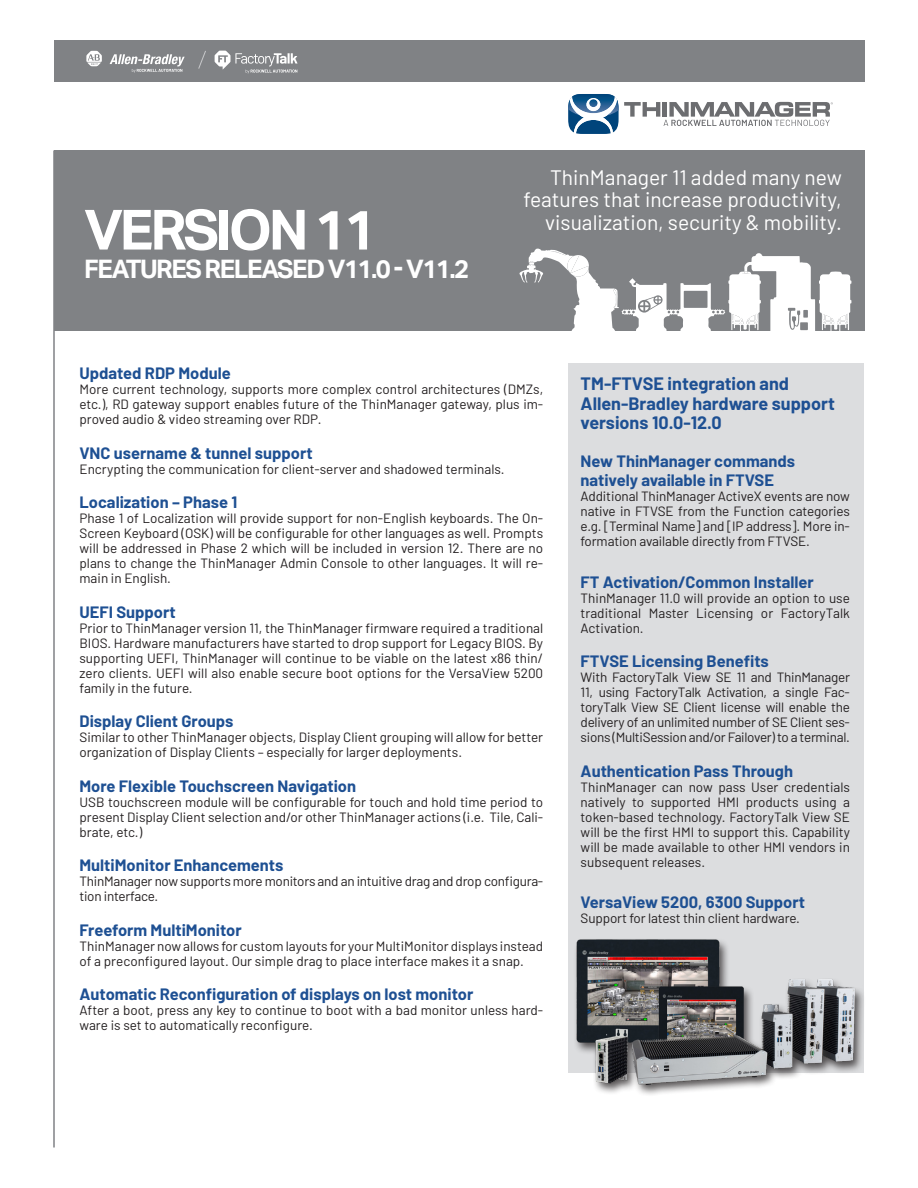
<style>
.page{position:relative;width:918px;height:1188px;background:#fff}
.page>*{position:absolute;margin:0;border:0;box-sizing:border-box;transform-origin:0 0}
.Copy_Cutsheet{font:700 55.5px "Aktiv Grotesk";letter-spacing:-.06em;color:#fff}
.Copy_Cutsheet-2{font:700 25.5px "Aktiv Grotesk";letter-spacing:-.06em;color:#fff}
.Top_Header_Descripti{font:21px/22.5px "Barlow";color:#fff;text-align:right}
.Subhead_Small{font:700 18px/19.5px "Barlow";color:#1e5093}
.Small_List_Subhead{font:700 16.5px/19.5px "Barlow";color:#1e5093}
.Small_List{font:13.5px/15px "Barlow";color:#231f20;text-align:justify}
.Small_List-2{font:13.5px/15px "Barlow";letter-spacing:-.02em;color:#231f20}
</style>
<div class="page">
<div style="left:55px;top:150px;width:810px;height:181px;background:#808285"></div>
<svg style="left:568px;top:94px;width:265px;height:40px"></svg>
<hr style="left:53px;top:150px;width:2px;height:998px;background:#808285">
<svg style="left:519px;top:249px;width:332px;height:82px"></svg>
<div style="left:54px;top:40px;width:811px;height:42px;background:#808285"></div>
<div style="left:568px;top:363px;width:296px;height:709px;background:#dcdddf"></div>
<img style="left:568px;top:939px;width:296px;height:156px">
<p class="Copy_Cutsheet" style="left:84px;top:198px;width:294px">VERSION 11</p>
<p class="Copy_Cutsheet-2" style="left:84px;top:255px;width:387px">FEATURES RELEASED V11.0 - V11.2</p>
<p class="Top_Header_Descripti" style="left:524px;top:165px;width:320px">ThinManager 11 added many new features that increase productivity, visualization, security &amp; mobility.</p>
<p class="Small_List_Subhead" style="left:80px;top:363px;width:153px">Updated RDP Module</p>
<p class="Small_List" style="left:80px;top:381px;width:465px">More current technology, supports more complex control architectures (DMZs, etc.), RD gateway support enables future of the ThinManager gateway, plus im&shy;proved audio &amp; video streaming over RDP.</p>
<p class="Small_List_Subhead" style="left:80px;top:442px;width:235px">VNC username &amp; tunnel support</p>
<p class="Small_List" style="left:80px;top:461px;width:427px">Encrypting the communication for client-server and shadowed terminals.</p>
<p class="Small_List_Subhead" style="left:80px;top:492px;width:159px">Localization – Phase 1</p>
<p class="Small_List" style="left:80px;top:510px;width:465px">Phase 1 of Localization will provide support for non-English keyboards. The On-Screen Keyboard (OSK) will be configurable for other languages as well. Prompts will be addressed in Phase 2 which will be included in version 12. There are no plans to change the ThinManager Admin Console to other languages. It will re&shy;main in English.</p>
<p class="Small_List_Subhead" style="left:80px;top:601px;width:98px">UEFI Support</p>
<p class="Small_List" style="left:80px;top:620px;width:465px">Prior to ThinManager version 11, the ThinManager firmware required a traditional BIOS. Hardware manufacturers have started to drop support for Legacy BIOS. By supporting UEFI, ThinManager will continue to be viable on the latest x86 thin/ zero clients. UEFI will also enable secure boot options for the VersaView 5200 family in the future.</p>
<p class="Small_List_Subhead" style="left:80px;top:711px;width:156px">Display Client Groups</p>
<p class="Small_List" style="left:80px;top:729px;width:465px">Similar to other ThinManager objects, Display Client grouping will allow for better organization of Display Clients – especially for larger deployments.</p>
<p class="Small_List_Subhead" style="left:80px;top:775px;width:278px">More Flexible Touchscreen Navigation</p>
<p class="Small_List" style="left:80px;top:794px;width:465px">USB touchscreen module will be configurable for touch and hold time period to present Display Client selection and/or other ThinManager actions (i.e. Tile, Cali&shy;brate, etc.)</p>
<p class="Small_List_Subhead" style="left:80px;top:855px;width:205px">MultiMonitor Enhancements</p>
<p class="Small_List-2" style="left:80px;top:873px;width:465px">ThinManager now supports more monitors and an intuitive drag and drop configura&shy;tion interface.</p>
<p class="Small_List_Subhead" style="left:80px;top:919px;width:164px">Freeform MultiMonitor</p>
<p class="Small_List" style="left:80px;top:938px;width:465px">ThinManager now allows for custom layouts for your MultiMonitor displays instead of a preconfigured layout. Our simple drag to place interface makes it a snap.</p>
<p class="Small_List_Subhead" style="left:80px;top:984px;width:395px">Automatic Reconfiguration of displays on lost monitor</p>
<p class="Small_List" style="left:80px;top:1002px;width:465px">After a boot, press any key to continue to boot with a bad monitor unless hard&shy;ware is set to automatically reconfigure.</p>
<p class="Subhead_Small" style="left:581px;top:373px;width:256px">TM-FTVSE integration and<br>Allen-Bradley hardware support versions 10.0-12.0</p>
<p class="Small_List_Subhead" style="left:581px;top:450px;width:216px">New ThinManager commands natively available in FTVSE</p>
<p class="Small_List" style="left:581px;top:488px;width:271px">Additional ThinManager ActiveX events are now native in FTVSE from the Function categories e.g. [Terminal Name] and [IP address]. More in&shy;formation available directly from FTVSE.</p>
<p class="Small_List_Subhead" style="left:581px;top:571px;width:235px">FT Activation/Common Installer</p>
<p class="Small_List" style="left:581px;top:589px;width:271px">ThinManager 11.0 will provide an option to use traditional Master Licensing or FactoryTalk Activation.</p>
<p class="Small_List_Subhead" style="left:581px;top:650px;width:190px">FTVSE Licensing Benefits</p>
<p class="Small_List" style="left:581px;top:669px;width:271px">With FactoryTalk View SE 11 and ThinManager 11, using FactoryTalk Activation, a single Fac&shy;toryTalk View SE Client license will enable the delivery of an unlimited number of SE Client ses&shy;sions (MultiSession and/or Failover) to a terminal.</p>
<p class="Small_List_Subhead" style="left:581px;top:760px;width:214px">Authentication Pass Through</p>
<p class="Small_List" style="left:581px;top:778px;width:271px">ThinManager can now pass User credentials natively to supported HMI products using a token-based technology. FactoryTalk View SE will be the first HMI to support this. Capability will be made available to other HMI vendors in subsequent releases.</p>
<p class="Small_List_Subhead" style="left:581px;top:891px;width:226px">VersaView 5200, 6300 Support</p>
<p class="Small_List" style="left:581px;top:910px;width:221px">Support for latest thin client hardware.</p>
</div>
